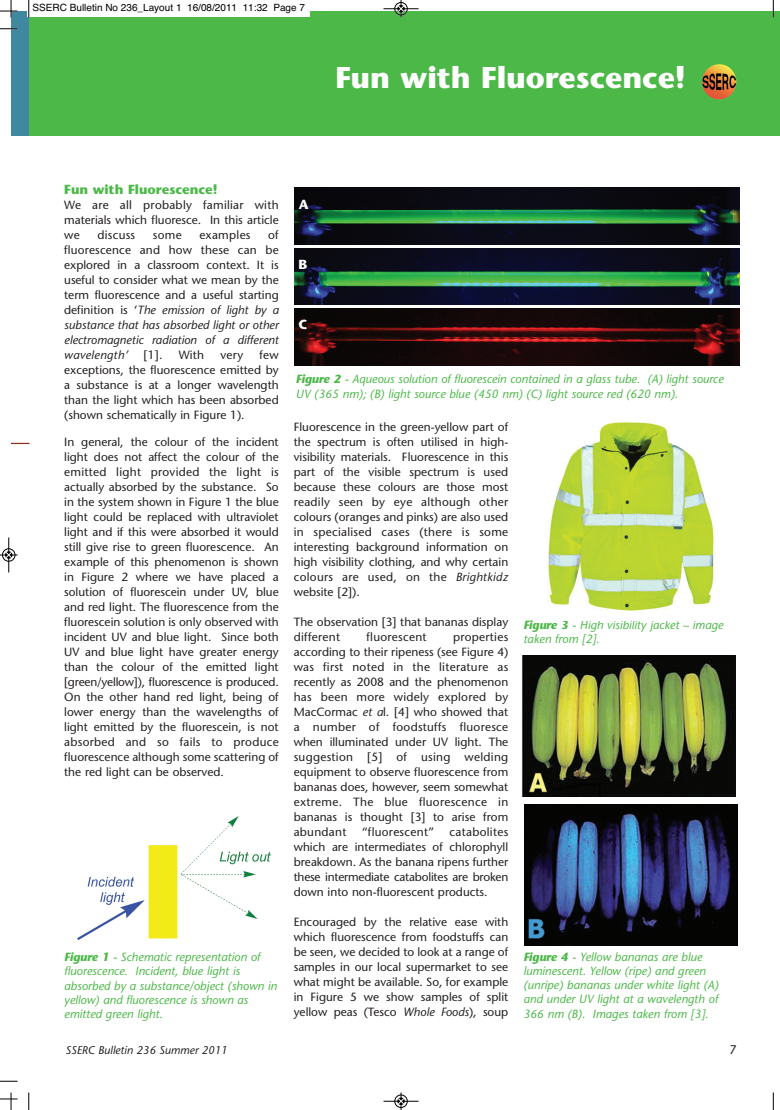
<style>
.page{position:relative;width:780px;height:1110px;background:#fff}
.page>*{position:absolute;margin:0;border:0;box-sizing:border-box;transform-origin:0 0}
.t1{font:700 30px "Stone Sans";color:#fff}
.t2{font:700 13.12px "Stone Sans";color:#4cb848}
.t3{font:700 13.12px "Stone Sans";color:#fff}
.t4{font:12.5px "Stone Sans";color:#231f20}
.t5{font:11.88px/15px "Stone Sans";color:#231f20;text-align:justify}
.t6{font:italic 11.88px/14.2px "Stone Sans";color:#4cb848}
.t7{font:11.88px "Stone Sans";letter-spacing:.025em;color:#231f20}
.t8{font:italic 11.25px "Stone Sans";color:#231f20}
.t9{font:10px "Helvetica";color:#000}
.s1{font-style:italic}
.s2{font-weight:700}
</style>
<div class="page">
<div style="left:29px;top:11px;width:751px;height:124px;background:#4cb848"></div>
<img style="left:725px;top:69px;width:11px;height:29px">
<div style="left:11px;top:11px;width:18px;height:124px;background:#3e89a0"></div>
<svg style="left:11px;top:443px;width:18px;height:1px"></svg>
<img style="left:77px;top:816px;width:194px;height:124px">
<img style="left:294px;top:188px;width:445px;height:56px">
<img style="left:294px;top:248px;width:445px;height:57px">
<img style="left:294px;top:308px;width:445px;height:57px">
<img style="left:547px;top:420px;width:168px;height:191px">
<img style="left:522px;top:656px;width:213px;height:141px">
<img style="left:524px;top:805px;width:213px;height:141px">
<div style="left:28px;top:0;width:282px;height:16px;background:#fff"></div>
<svg style="left:28px;top:0;width:2px;height:18px"></svg>
<svg style="left:0;top:28px;width:18px;height:2px"></svg>
<svg style="left:772px;top:0;width:2px;height:18px"></svg>
<svg style="left:28px;top:1092px;width:2px;height:18px"></svg>
<svg style="left:0;top:1081px;width:18px;height:1px"></svg>
<svg style="left:772px;top:1092px;width:2px;height:18px"></svg>
<svg style="left:0;top:0;width:18px;height:18px"></svg>
<svg style="left:0;top:1092px;width:18px;height:18px"></svg>
<hr style="left:383px;top:9px;width:35px;height:1px;background:#000">
<div style="left:394px;top:2px;width:13px;height:13px;border:1px solid #000;border-radius:50%"></div>
<svg style="left:398px;top:0;width:6px;height:18px"></svg>
<div style="left:394px;top:1094px;width:13px;height:14px;border:1px solid #fff;border-radius:50%"></div>
<hr style="left:383px;top:1101px;width:35px;height:1px;background:#000">
<div style="left:394px;top:1095px;width:13px;height:13px;border:1px solid #000;border-radius:50%"></div>
<svg style="left:398px;top:1092px;width:6px;height:18px"></svg>
<div style="left:2px;top:548px;width:13px;height:14px;border:1px solid #fff;border-radius:50%"></div>
<hr style="left:9px;top:537px;width:1px;height:35px;background:#000">
<div style="left:2px;top:549px;width:13px;height:12px;border:1px solid #000;border-radius:50%"></div>
<svg style="left:0;top:552px;width:18px;height:6px"></svg>
<p class="t9" style="left:32px;top:4px;width:274px">SSERC Bulletin No 236_Layout 1 16/08/2011 11:32 Page 7</p>
<h1 class="t1" style="left:335px;top:66px;width:352px">Fun with Fluorescence!</h1>
<p class="t2" style="left:64px;top:184px;width:155px">Fun with Fluorescence!</p>
<p class="t5" style="left:64px;top:198px;width:216px">We are all probably familiar with materials which fluoresce. In this article we</p>
<p class="t5" style="left:64px;top:228px;width:216px;text-indent:204px">of fluorescence and how these can be explored in a classroom context. It is useful to consider what we mean by the term fluorescence and a useful starting definition is ‘<span class="s1">The emission of light by a substance that has absorbed light or other electromagnetic radiation of a different wavelength’</span></p>
<p class="t7" style="left:97px;top:230px;width:39px">discuss</p>
<p class="t5" style="left:153px;top:228px;width:30px">some</p>
<p class="t7" style="left:199px;top:230px;width:53px">examples</p>
<p class="t5" style="left:64px;top:348px;width:216px;text-indent:195px">few exceptions, the fluorescence emitted by a substance is at a longer wavelength than the light which has been absorbed (shown schematically in Figure 1).</p>
<p class="t5" style="left:64px;top:436px;width:216px">In general, the colour of the incident light does not affect the colour of the emitted light provided the light is actually absorbed by the substance. So in the system shown in Figure 1 the blue light could be replaced with ultraviolet light and if this were absorbed it would still give rise to green fluorescence. An example of this phenomenon is shown in Figure 2 where we have placed a solution of fluorescein under UV, blue and red light. The fluorescence from the fluorescein solution is only observed with incident UV and blue light. Since both UV and blue light have greater energy than the colour of the emitted light [green/yellow]), fluorescence is produced.<br>On the other hand red light, being of lower energy than the wavelengths of light emitted by the fluorescein, is not absorbed and so fails to produce fluorescence although some scattering of the red light can be observed.</p>
<p class="t5" style="left:144px;top:348px;width:20px">[1].</p>
<p class="t5" style="left:179px;top:348px;width:27px">With</p>
<p class="t5" style="left:220px;top:348px;width:24px">very</p>
<p class="t6" style="left:64px;top:951px;width:214px"><span class="s2">Figure 1 -</span> Schematic representation of fluorescence. Incident, blue light is absorbed by a substance/object (shown in yellow) and fluorescence is shown as emitted green light.</p>
<p class="t3" style="left:299px;top:199px;width:11px">A</p>
<p class="t3" style="left:298px;top:259px;width:10px">B</p>
<p class="t3" style="left:298px;top:319px;width:10px">C</p>
<p class="t6" style="left:296px;top:373px;width:429px"><span class="s2">Figure 2 -</span> Aqueous solution of fluorescein contained in a glass tube. (A) light source<br>UV (365 nm); (B) light source blue (450 nm) (C) light source red (620 nm).</p>
<p class="t5" style="left:294px;top:421px;width:216px">Fluorescence in the green-yellow part of the spectrum is often utilised in high&shy;visibility materials. Fluorescence in this part of the visible spectrum is used because these colours are those most readily seen by eye although other colours (oranges and pinks) are also used in specialised cases (there is some interesting background information on high visibility clothing, and why certain colours are used, on the <span class="s1">Brightkidz </span>website [2]).</p>
<p class="t5" style="left:294px;top:616px;width:216px">The observation [3] that bananas display different</p>
<p class="t7" style="left:366px;top:633px;width:62px">fluorescent</p>
<p class="t5" style="left:294px;top:631px;width:216px;text-indent:159px">properties according to their ripeness (see Figure 4) was first noted in the literature as recently as 2008 and the phenomenon has been more widely explored by MacCormac <span class="s1">et a</span>l. [4] who showed that a number of foodstuffs fluoresce when illuminated under UV light. The suggestion [5] of using welding equipment to observe fluorescence from bananas does, however, seem somewhat extreme. The blue fluorescence in bananas is thought [3] to arise from abundant</p>
<p class="t7" style="left:362px;top:828px;width:74px">“fluorescent”</p>
<p class="t5" style="left:294px;top:826px;width:216px;text-indent:156px">catabolites which are intermediates of chlorophyll breakdown. As the banana ripens further these intermediate catabolites are broken down into non-fluorescent products.</p>
<p class="t5" style="left:294px;top:916px;width:216px">Encouraged by the relative ease with which fluorescence from foodstuffs can be seen, we decided to look at a range of samples in our local supermarket to see what might be available. So, for example in Figure 5 we show samples of split yellow peas (Tesco <span class="s1">Whole Foods</span>), soup</p>
<p class="t6" style="left:523px;top:619px;width:201px"><span class="s2">Figure 3 -</span> High visibility jacket – image taken from [2].</p>
<p class="t6" style="left:523px;top:951px;width:197px"><span class="s2">Figure 4 -</span> Yellow bananas are blue luminescent. Yellow (ripe) and green (unripe) bananas under white light (A) and under UV light at a wavelength of 366 nm (B). Images taken from [3].</p>
<p class="t8" style="left:65px;top:1046px;width:164px">SSERC Bulletin 236 Summer 2011</p>
<p class="t4" style="left:729px;top:1045px;width:9px">7</p>
</div>
